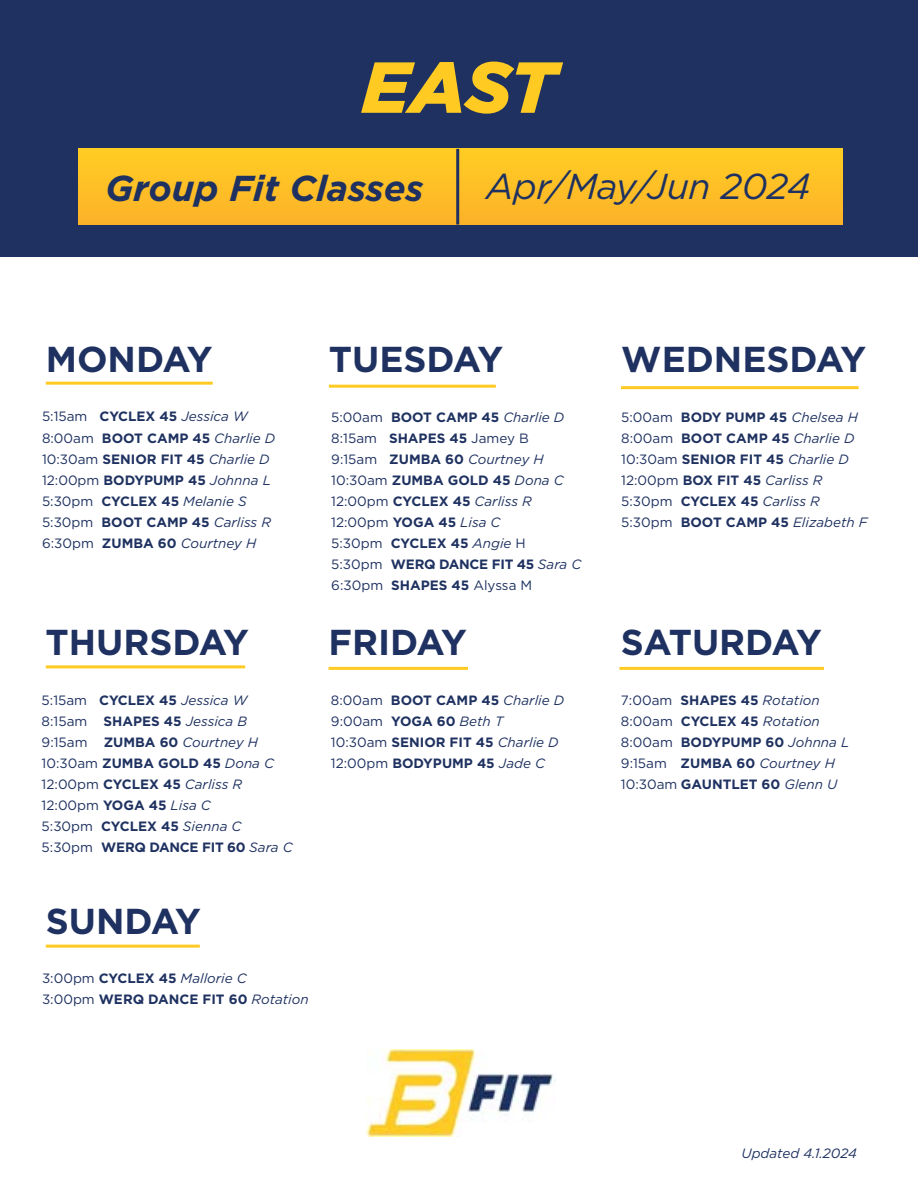
<style>
.page{position:relative;width:918px;height:1188px;background:#fff}
.page>*{position:absolute;margin:0;border:0;box-sizing:border-box;transform-origin:0 0}
.t1{font:italic 900 72px "Gotham";color:#ffcb23}
.t2{font:700 36px "Gotham";color:#1e3160}
.t3{font:italic 700 36px "Gotham";color:#1e3160}
.t4{font:italic 36px "Gotham";letter-spacing:-.01em;color:#1e3160}
.t5{font:700 13.5px/21px "Gotham";color:#1e3160}
.t6{font:italic 13.5px "Gotham";color:#1e3160}
.s1{font-weight:400}
.s2{font-weight:400;font-style:italic}
</style>
<div class="page">
<div style="left:0;top:0;width:918px;height:256px;background:#1e3160"></div>
<div style="left:79px;top:149px;width:763px;height:76px;background:linear-gradient(to right,#febf26,#febf26)"></div>
<img style="left:367px;top:1050px;width:189px;height:86px">
<hr style="left:456px;top:149px;width:3px;height:76px;background:#1e3160">
<hr style="left:46px;top:382px;width:167px;height:3px;background:#ffcb23">
<hr style="left:46px;top:665px;width:199px;height:3px;background:#ffcb23">
<hr style="left:46px;top:945px;width:154px;height:3px;background:#ffcb23">
<hr style="left:329px;top:667px;width:139px;height:3px;background:#ffcb23">
<hr style="left:619px;top:667px;width:205px;height:3px;background:#ffcb23">
<hr style="left:329px;top:385px;width:167px;height:3px;background:#ffcb23">
<hr style="left:621px;top:386px;width:238px;height:3px;background:#ffcb23">
<h1 class="t1" style="left:362px;top:38px;width:196px">EAST</h1>
<h2 class="t3" style="left:106px;top:164px;width:320px">Group Fit Classes</h2>
<h2 class="t4" style="left:486px;top:163px;width:326px">Apr/May/Jun 2024</h2>
<h2 class="t2" style="left:46px;top:336px;width:168px">MONDAY</h2>
<p class="t5" style="left:42px;top:406px;width:235px"><span class="s1">5:15am</span> CYCLEX 45 <span class="s2">Jessica W<br></span><span class="s1">8:00am</span> BOOT CAMP 45 <span class="s2">Charlie D<br></span><span class="s1">10:30am</span> SENIOR FIT 45 <span class="s2">Charlie D<br></span><span class="s1">12:00pm</span> BODYPUMP 45 <span class="s2">Johnna L<br></span><span class="s1">5:30pm</span> CYCLEX 45 <span class="s2">Melanie S<br></span><span class="s1">5:30pm</span> BOOT CAMP 45 <span class="s2">Carliss R<br></span><span class="s1">6:30pm</span> ZUMBA 60 <span class="s2">Courtney H</span></p>
<h2 class="t2" style="left:45px;top:619px;width:205px">THURSDAY</h2>
<p class="t5" style="left:42px;top:689px;width:253px"><span class="s1">5:15am</span> CYCLEX 45 <span class="s2">Jessica W<br></span><span class="s1">8:15am</span> SHAPES 45 <span class="s2">Jessica B<br></span><span class="s1">9:15am</span> ZUMBA 60 <span class="s2">Courtney H<br></span><span class="s1">10:30am</span> ZUMBA GOLD 45 <span class="s2">Dona C<br></span><span class="s1">12:00pm</span> CYCLEX 45 <span class="s2">Carliss R<br></span><span class="s1">12:00pm</span> YOGA 45 <span class="s2">Lisa C<br></span><span class="s1">5:30pm</span> CYCLEX 45 <span class="s2">Sienna C<br></span><span class="s1">5:30pm</span> WERQ DANCE FIT 60 <span class="s2">Sara C</span></p>
<h2 class="t2" style="left:46px;top:897px;width:157px">SUNDAY</h2>
<p class="t5" style="left:42px;top:968px;width:268px"><span class="s1">3:00pm</span> CYCLEX 45 <span class="s2">Mallorie C<br></span><span class="s1">3:00pm</span> WERQ DANCE FIT 60 <span class="s2">Rotation</span></p>
<h2 class="t2" style="left:329px;top:336px;width:176px">TUESDAY</h2>
<p class="t5" style="left:331px;top:406px;width:252px"><span class="s1">5:00am</span> BOOT CAMP 45 <span class="s2">Charlie D<br></span><span class="s1">8:15am</span> SHAPES 45 <span class="s1">Jamey B<br>9:15am</span> ZUMBA 60 <span class="s2">Courtney H<br></span><span class="s1">10:30am</span> ZUMBA GOLD 45 <span class="s2">Dona C<br></span><span class="s1">12:00pm</span> CYCLEX 45 <span class="s2">Carliss R<br></span><span class="s1">12:00pm</span> YOGA 45 <span class="s2">Lisa C<br></span><span class="s1">5:30pm</span> CYCLEX 45 <span class="s2">Angie</span> <span class="s1">H<br>5:30pm</span> WERQ DANCE FIT 45 <span class="s2">Sara C<br></span><span class="s1">6:30pm</span> SHAPES 45 <span class="s1">Alyssa M</span></p>
<h2 class="t2" style="left:329px;top:619px;width:140px">FRIDAY</h2>
<p class="t5" style="left:331px;top:689px;width:235px"><span class="s1">8:00am</span> BOOT CAMP 45 <span class="s2">Charlie D<br></span><span class="s1">9:00am</span> YOGA 60 <span class="s2">Beth T<br></span><span class="s1">10:30am</span> SENIOR FIT 45 <span class="s2">Charlie D<br></span><span class="s1">12:00pm</span> BODYPUMP 45 <span class="s2">Jade C</span></p>
<h2 class="t2" style="left:621px;top:336px;width:246px">WEDNESDAY</h2>
<p class="t5" style="left:621px;top:406px;width:248px"><span class="s1">5:00am</span> BODY PUMP 45 <span class="s2">Chelsea H<br></span><span class="s1">8:00am</span> BOOT CAMP 45 <span class="s2">Charlie D<br></span><span class="s1">10:30am</span> SENIOR FIT 45 <span class="s2">Charlie D<br></span><span class="s1">12:00pm</span> BOX FIT 45 <span class="s2">Carliss R<br></span><span class="s1">5:30pm</span> CYCLEX 45 <span class="s2">Carliss R<br></span><span class="s1">5:30pm</span> BOOT CAMP 45 <span class="s2">Elizabeth F</span></p>
<h2 class="t2" style="left:621px;top:619px;width:202px">SATURDAY</h2>
<p class="t5" style="left:621px;top:689px;width:230px"><span class="s1">7:00am</span> SHAPES 45 <span class="s2">Rotation<br></span><span class="s1">8:00am</span> CYCLEX 45 <span class="s2">Rotation<br></span><span class="s1">8:00am</span> BODYPUMP 60 <span class="s2">Johnna L<br></span><span class="s1">9:15am</span> ZUMBA 60 <span class="s2">Courtney H<br></span><span class="s1">10:30am</span> GAUNTLET 60 <span class="s2">Glenn U</span></p>
<p class="t6" style="left:742px;top:1144px;width:117px">Updated 4.1.2024</p>
</div>
